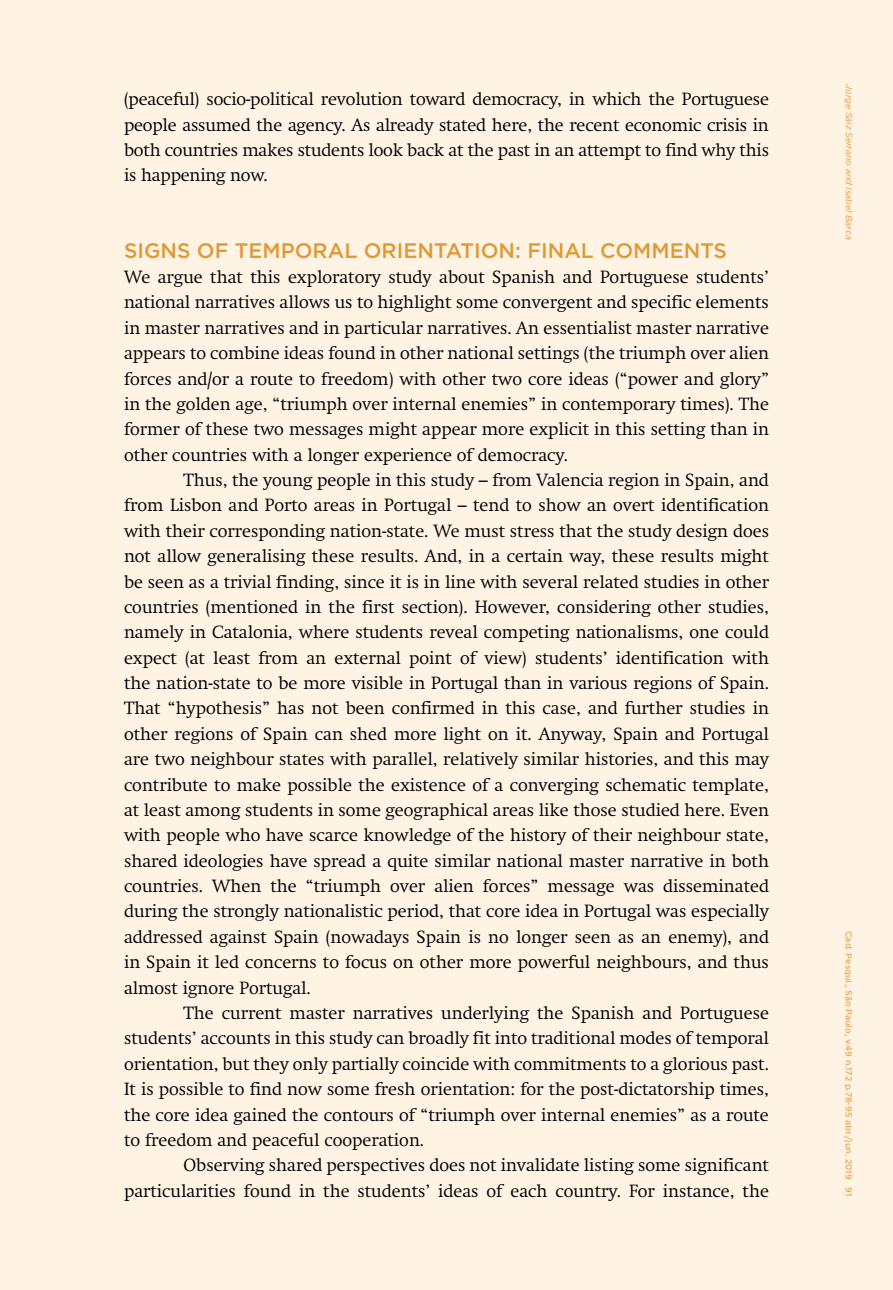
<style>
.page{position:relative;width:893px;height:1290px;background:#fff3e3}
.page>*{position:absolute;margin:0;border:0;box-sizing:border-box;transform-origin:0 0}
.t1{font:500 21px "Gotham HTF";color:#e1a13e}
.t2{font:300 17.5px/25.4px "Swift";color:#000;text-align:justify}
.t3{font:500 8.75px "Gotham HTF";color:#e7b465}
.t4{font:italic 8.75px "Gotham HTF";color:#e1a13e}
</style>
<div class="page">
<p class="t2" style="left:124px;top:87px;width:646px">(peaceful) socio-political revolution toward democracy, in which the Portuguese people assumed the agency. As already stated here, the recent economic crisis in both countries makes students look back at the past in an attempt to find why this is happening now.</p>
<p class="t1" style="left:124px;top:238px;width:604px">SIGNS OF TEMPORAL ORIENTATION: FINAL COMMENTS</p>
<p class="t2" style="left:124px;top:264px;width:646px">We argue that this exploratory study about Spanish and Portuguese students’ national narratives allows us to highlight some convergent and specific elements in master narratives and in particular narratives. An essentialist master narrative appears to combine ideas found in other national settings (the triumph over alien forces and/or a route to freedom) with other two core ideas (“power and glory” in the golden age, “triumph over internal enemies” in contemporary times). The former of these two messages might appear more explicit in this setting than in other countries with a longer experience of democracy.</p>
<p class="t2" style="left:124px;top:467px;width:646px;text-indent:60px">Thus, the young people in this study – from Valencia region in Spain, and from Lisbon and Porto areas in Portugal – tend to show an overt identification with their corresponding nation-state. We must stress that the study design does not allow generalising these results. And, in a certain way, these results might be seen as a trivial finding, since it is in line with several related studies in other countries (mentioned in the first section). However, considering other studies, namely in Catalonia, where students reveal competing nationalisms, one could expect (at least from an external point of view) students’ identification with the nation-state to be more visible in Portugal than in various regions of Spain.<br>That “hypothesis” has not been confirmed in this case, and further studies in other regions of Spain can shed more light on it. Anyway, Spain and Portugal are two neighbour states with parallel, relatively similar histories, and this may contribute to make possible the existence of a converging schematic template, at least among students in some geographical areas like those studied here. Even with people who have scarce knowledge of the history of their neighbour state, shared ideologies have spread a quite similar national master narrative in both countries. When the “triumph over alien forces” message was disseminated during the strongly nationalistic period, that core idea in Portugal was especially addressed against Spain (nowadays Spain is no longer seen as an enemy), and in Spain it led concerns to focus on other more powerful neighbours, and thus almost ignore Portugal.</p>
<p class="t2" style="left:124px;top:1000px;width:646px;text-indent:60px">The current master narratives underlying the Spanish and Portuguese students’ accounts in this study can broadly fit into traditional modes of temporal orientation, but they only partially coincide with commitments to a glorious past.<br>It is possible to find now some fresh orientation: for the post-dictatorship times, the core idea gained the contours of “triumph over internal enemies” as a route to freedom and peaceful cooperation.</p>
<p class="t2" style="left:124px;top:1152px;width:646px;text-align:right">Observing shared perspectives does not invalidate listing some significant particularities found in the students’ ideas of each country. For instance, the</p>
<p class="t4" style="left:854px;top:84px;width:157px;rotate:90deg">Jorge Sáiz Serrano and Isabel Barca</p>
<p class="t3" style="left:854px;top:931px;width:267px;rotate:90deg">Cad. Pesqui., São Paulo, v.49 n.172 p.78-95 abr./jun. 2019 91</p>
</div>
